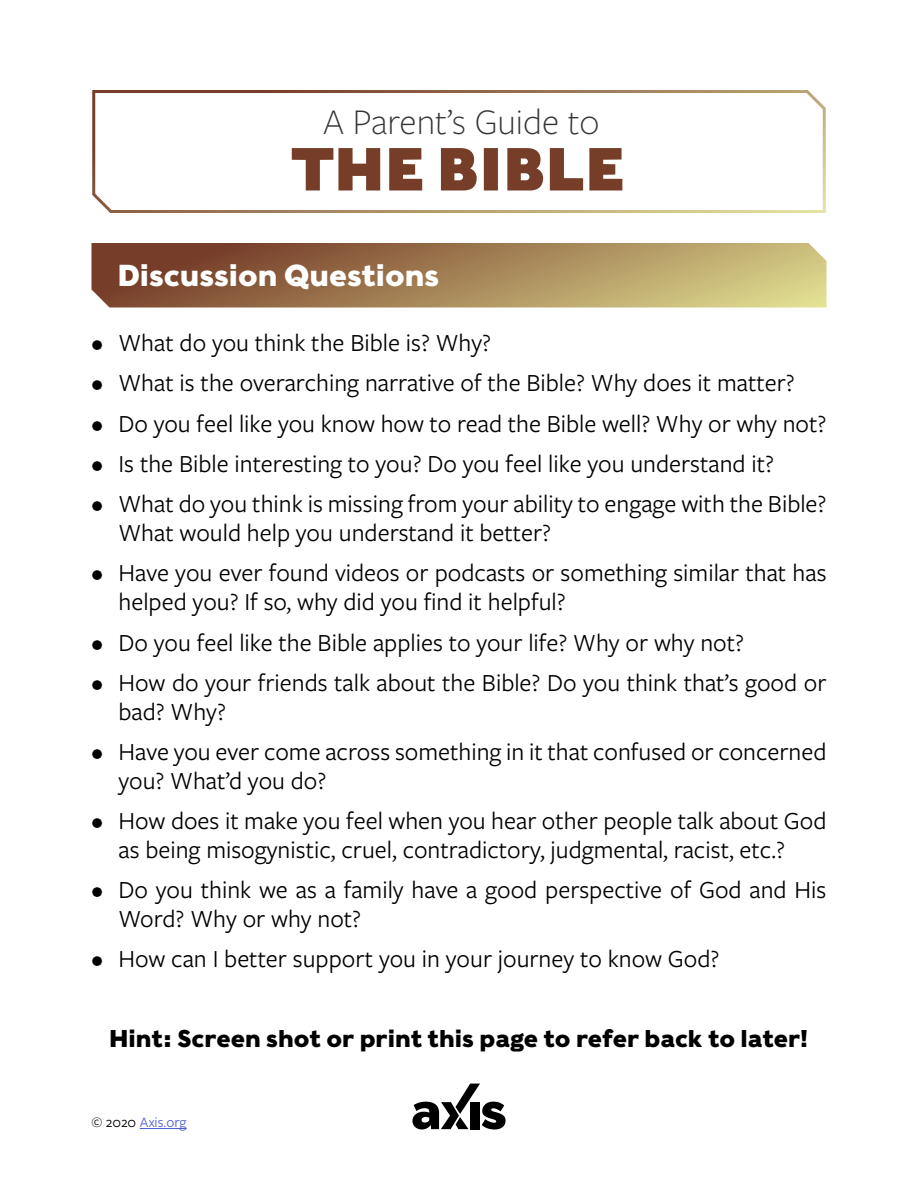
<style>
.page{position:relative;width:918px;height:1188px;background:#fff}
.page>*{position:absolute;margin:0;border:0;box-sizing:border-box;transform-origin:0 0}
.t1{font:900 60px "Caslons Egyptian";color:#763d29}
.t2{font:300 37.5px "Freight Sans Pro";color:#343434}
.t3{font:700 30px "Caslons Egyptian";color:#fff}
.t4{font:25.5px/28.5px "Freight Sans Pro";color:#000}
.t5{font:700 24px "Caslons Egyptian";color:#000}
.t6{font:15px "Freight Sans Pro";color:#4f5cd6}
.s1{color:#000}
</style>
<div class="page">
<svg style="left:92px;top:243px;width:734px;height:65px;background:#a48358"></svg>
<svg style="left:92px;top:90px;width:734px;height:123px"></svg>
<svg style="left:412px;top:1084px;width:94px;height:46px"></svg>
<hr style="left:140px;top:1128px;width:47px;height:1px;background:#4f5cd6">
<h2 class="t2" style="left:323px;top:97px;width:278px">A Parent’s Guide to</h2>
<h1 class="t1" style="left:291px;top:130px;width:336px">THE BIBLE</h1>
<p class="t3" style="left:117px;top:256px;width:324px">Discussion Questions</p>
<p class="t4" style="left:92px;top:327px;width:401px">• What do you think the Bible is? Why?</p>
<p class="t4" style="left:92px;top:367px;width:705px">• What is the overarching narrative of the Bible? Why does it matter?</p>
<p class="t4" style="left:92px;top:408px;width:736px">• Do you feel like you know how to read the Bible well? Why or why not?</p>
<p class="t4" style="left:92px;top:448px;width:684px">• Is the Bible interesting to you? Do you feel like you understand it?</p>
<p class="t4" style="left:119px;top:489px;width:710px;text-indent:-27px">• What do you think is missing from your ability to engage with the Bible?<br>What would help you understand it better?</p>
<p class="t4" style="left:119px;top:558px;width:710px;text-indent:-27px">• Have you ever found videos or podcasts or something similar that has helped you? If so, why did you find it helpful?</p>
<p class="t4" style="left:92px;top:627px;width:654px">• Do you feel like the Bible applies to your life? Why or why not?</p>
<p class="t4" style="left:119px;top:667px;width:709px;text-indent:-27px">• How do your friends talk about the Bible? Do you think that’s good or bad? Why?</p>
<p class="t4" style="left:119px;top:736px;width:710px;text-indent:-27px">• Have you ever come across something in it that confused or concerned you? What’d you do?</p>
<p class="t4" style="left:92px;top:805px;width:737px;text-align:center">• How does it make you feel when you hear other people talk about God as being misogynistic, cruel, contradictory, judgmental, racist, etc.?</p>
<p class="t4" style="left:119px;top:874px;width:709px;text-indent:-27px">• Do you think we as a family have a good perspective of God and His<br>Word? Why or why not?</p>
<p class="t4" style="left:92px;top:943px;width:629px">• How can I better support you in your journey to know God?</p>
<p class="t5" style="left:109px;top:1023px;width:701px">Hint: Screen shot or print this page to refer back to later!</p>
<p class="t6" style="left:92px;top:1112px;width:97px"><span class="s1">© 2020</span> Axis.org</p>
</div>
